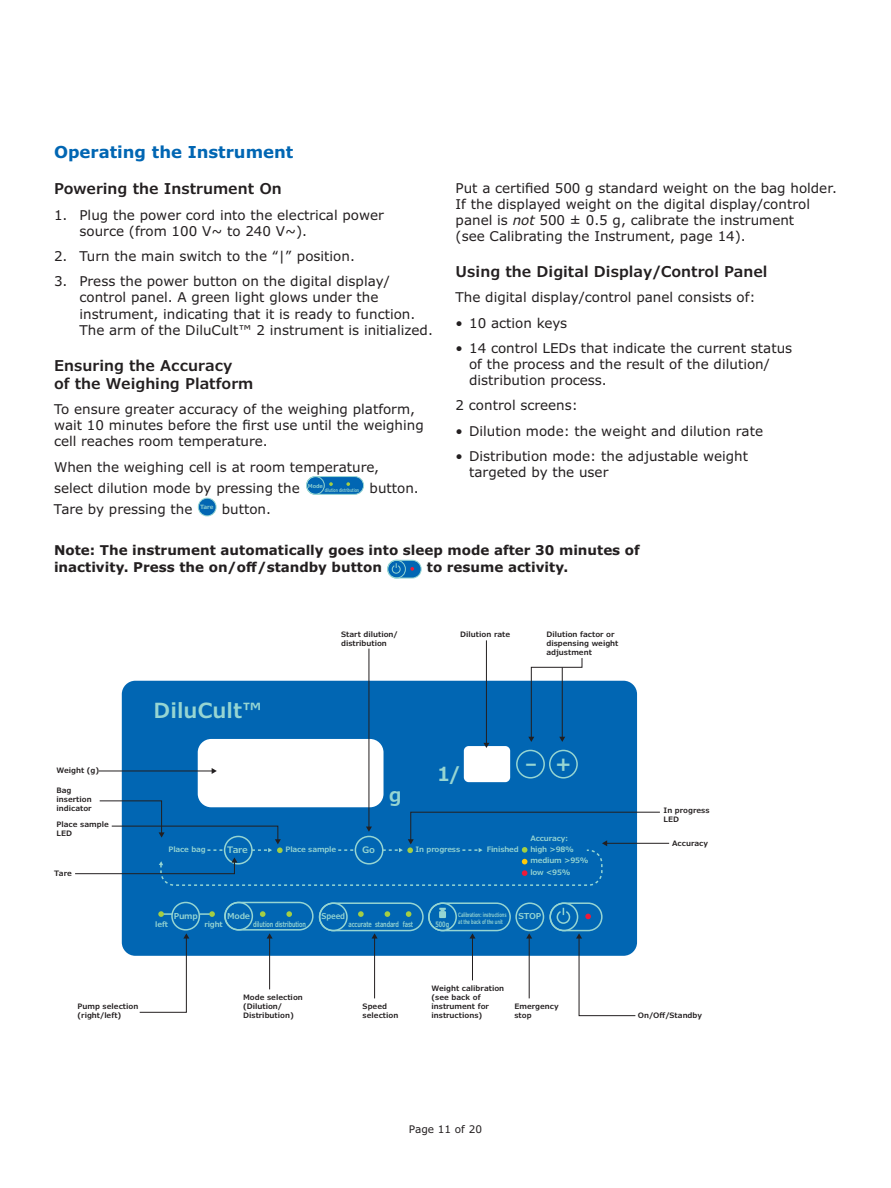
<style>
.page{position:relative;width:891px;height:1188px;background:#fff}
.page>*{position:absolute;margin:0;border:0;box-sizing:border-box;transform-origin:0 0}
.t1{font:600 21px "Verdana Pro";color:#96d5d2}
.t2{font:600 19.5px "Verdana Pro";color:#96d5d2}
.t3{font:700 16.5px "Verdana Pro";color:#0166b3}
.t4{font:600 15px/18px "Verdana Pro";color:#231f20}
.t5{font:13.5px/16.2px "Verdana Pro";color:#231f20}
.t6{font:700 13.5px/17.1px "Verdana Pro";color:#231f20}
.t7{font:10.5px "Verdana Pro";color:#231f20}
.t8{font:600 9px "Verdana Pro";letter-spacing:-.025em;color:#96d5d2}
.t9{font:600 8.25px "Verdana Pro";letter-spacing:-.02em;color:#96d5d2}
.t10{font:600 8.25px "Verdana Pro";letter-spacing:-.02em;color:#96d5d2;scale:.9 1}
.t11{font:600 7.5px/9px "Verdana Pro";color:#231f20}
.t12{font:600 7.5px/11.6px "Verdana Pro";letter-spacing:-.02em;color:#96d5d2}
.t13{font:600 7.5px "Verdana Pro";letter-spacing:-.02em;color:#96d5d2;scale:.7 1}
.t14{font:600 6px/7.2px "Verdana Pro";letter-spacing:-.02em;color:#96d5d2;scale:.65 1}
.t15{font:600 5.85px "Verdana Pro";color:#96d5d2}
.t16{font:600 5.4px "Verdana Pro";color:#96d5d2}
.t17{font:600 4.8px "Verdana Pro";letter-spacing:-.02em;color:#96d5d2;scale:.7 1}
.s1{font-style:italic}
</style>
<div class="page">
<div style="left:122px;top:681px;width:515px;height:275px;background:#0166b3;border-radius:14px"></div>
<div style="left:198px;top:739px;width:186px;height:68px;background:#fff;border-radius:14px"></div>
<div style="left:464px;top:746px;width:46px;height:36px;background:#fff;border-radius:5px"></div>
<div style="left:516px;top:750px;width:29px;height:29px;border:2px solid #96d5d2;border-radius:50%"></div>
<div style="left:549px;top:750px;width:29px;height:29px;border:2px solid #96d5d2;border-radius:50%"></div>
<svg style="left:158px;top:911px;width:14px;height:6px"></svg>
<svg style="left:358px;top:911px;width:6px;height:6px"></svg>
<svg style="left:385px;top:911px;width:5px;height:6px"></svg>
<svg style="left:406px;top:911px;width:5px;height:6px"></svg>
<div style="left:171px;top:902px;width:29px;height:29px;border:2px solid #96d5d2;border-radius:50%"></div>
<div style="left:319px;top:902px;width:105px;height:29px;border:2px solid #96d5d2;border-radius:14px"></div>
<div style="left:428px;top:902px;width:83px;height:29px;border:2px solid #96d5d2;border-radius:14px"></div>
<svg style="left:260px;top:911px;width:6px;height:6px"></svg>
<svg style="left:286px;top:911px;width:6px;height:6px"></svg>
<div style="left:224px;top:902px;width:90px;height:29px;border:2px solid #96d5d2;border-radius:14px"></div>
<div style="left:224px;top:902px;width:29px;height:29px;border:2px solid #96d5d2;border-radius:50%"></div>
<div style="left:319px;top:902px;width:29px;height:29px;border:2px solid #96d5d2;border-radius:50%"></div>
<div style="left:428px;top:902px;width:29px;height:29px;border:2px solid #96d5d2;border-radius:50%"></div>
<div style="left:515px;top:902px;width:29px;height:29px;border:2px solid #96d5d2;border-radius:50%"></div>
<div style="left:549px;top:902px;width:29px;height:29px;border:2px solid #96d5d2;border-radius:50%"></div>
<div style="left:549px;top:902px;width:54px;height:29px;border:2px solid #96d5d2;border-radius:14px"></div>
<svg style="left:585px;top:914px;width:6px;height:5px"></svg>
<svg style="left:556px;top:908px;width:15px;height:16px"></svg>
<svg style="left:200px;top:911px;width:15px;height:6px"></svg>
<div style="left:439px;top:911px;width:7px;height:7px;background:#96d5d2"></div>
<svg style="left:439px;top:908px;width:7px;height:4px"></svg>
<svg style="left:139px;top:933px;width:50px;height:80px"></svg>
<hr style="left:269px;top:938px;width:1px;height:51px;background:#231f20">
<svg style="left:267px;top:933px;width:6px;height:6px"></svg>
<hr style="left:374px;top:938px;width:1px;height:60px;background:#231f20">
<svg style="left:372px;top:933px;width:6px;height:6px"></svg>
<hr style="left:472px;top:938px;width:1px;height:42px;background:#231f20">
<svg style="left:470px;top:933px;width:5px;height:6px"></svg>
<hr style="left:606px;top:843px;width:63px;height:1px;background:#231f20">
<hr style="left:529px;top:938px;width:1px;height:60px;background:#231f20">
<svg style="left:526px;top:933px;width:6px;height:6px"></svg>
<svg style="left:576px;top:933px;width:60px;height:83px"></svg>
<hr style="left:99px;top:771px;width:114px;height:1px;background:#231f20">
<svg style="left:212px;top:768px;width:5px;height:6px"></svg>
<hr style="left:369px;top:649px;width:1px;height:178px;background:#231f20">
<svg style="left:75px;top:800px;width:586px;height:87px"></svg>
<hr style="left:486px;top:640px;width:1px;height:104px;background:#231f20">
<svg style="left:483px;top:743px;width:6px;height:5px"></svg>
<svg style="left:528px;top:658px;width:55px;height:84px"></svg>
<div style="left:307px;top:477px;width:57px;height:17px;background:#0166b3;border-radius:9px"></div>
<div style="left:306px;top:476px;width:58px;height:19px;border:1px solid #96d5d2;border-radius:9px"></div>
<svg style="left:329px;top:482px;width:4px;height:4px"></svg>
<svg style="left:346px;top:482px;width:4px;height:4px"></svg>
<div style="left:306px;top:476px;width:19px;height:19px;border:1px solid #96d5d2;border-radius:50%"></div>
<div style="left:198px;top:498px;width:18px;height:18px;background:#0166b3;border-radius:50%"></div>
<div style="left:198px;top:498px;width:19px;height:18px;border:1px solid #96d5d2;border-radius:50%"></div>
<div style="left:388px;top:560px;width:33px;height:18px;background:#0166b3;border-radius:9px"></div>
<div style="left:387px;top:560px;width:35px;height:19px;border:1px solid #96d5d2;border-radius:9px"></div>
<div style="left:387px;top:560px;width:19px;height:19px;border:1px solid #96d5d2;border-radius:50%"></div>
<svg style="left:410px;top:567px;width:4px;height:4px"></svg>
<svg style="left:391px;top:563px;width:10px;height:11px"></svg>
<p class="t3" style="left:54px;top:142px;width:241px">Operating the Instrument</p>
<p class="t4" style="left:54px;top:180px;width:229px">Powering the Instrument On</p>
<p class="t5" style="left:80px;top:207px;width:306px;text-indent:-26px">1. Plug the power cord into the electrical power source (from 100 V~ to 240 V~).</p>
<p class="t5" style="left:54px;top:248px;width:302px">2. Turn the main switch to the “|” position.</p>
<p class="t5" style="left:80px;top:273px;width:355px;text-indent:-26px">3. Press the power button on the digital display/ control panel. A green light glows under the instrument, indicating that it is ready to function.<br>The arm of the DiluCult™ 2 instrument is initialized.</p>
<p class="t4" style="left:54px;top:356px;width:201px">Ensuring the Accuracy<br>of the Weighing Platform</p>
<p class="t5" style="left:54px;top:401px;width:371px">To ensure greater accuracy of the weighing platform, wait 10 minutes before the first use until the weighing cell reaches room temperature.</p>
<p class="t5" style="left:54px;top:456px;width:327px;line-height:21.3px">When the weighing cell is at room temperature, select dilution mode by pressing the</p>
<p class="t17" style="left:325px;top:488px;width:51px">dilution distribution</p>
<p class="t5" style="left:370px;top:480px;width:51px">button.</p>
<p class="t16" style="left:308px;top:482px;width:17px">Mode</p>
<p class="t5" style="left:54px;top:501px;width:140px">Tare by pressing the</p>
<p class="t15" style="left:200px;top:503px;width:15px">Tare</p>
<p class="t5" style="left:222px;top:501px;width:51px">button.</p>
<p class="t5" style="left:456px;top:180px;width:383px">Put a certified 500 g standard weight on the bag holder.<br>If the displayed weight on the digital display/control panel is <span class="s1">not</span> 500 ± 0.5 g, calibrate the instrument<br>(see Calibrating the Instrument, page 14).</p>
<p class="t4" style="left:456px;top:263px;width:313px">Using the Digital Display/Control Panel</p>
<p class="t5" style="left:456px;top:289px;width:302px">The digital display/control panel consists of:</p>
<p class="t5" style="left:456px;top:315px;width:113px">• 10 action keys</p>
<p class="t5" style="left:469px;top:340px;width:325px;text-indent:-14px">• 14 control LEDs that indicate the current status of the process and the result of the dilution/ distribution process.</p>
<p class="t5" style="left:456px;top:398px;width:124px">2 control screens:</p>
<p class="t5" style="left:456px;top:423px;width:309px">• Dilution mode: the weight and dilution rate</p>
<p class="t5" style="left:469px;top:448px;width:280px;text-indent:-14px">• Distribution mode: the adjustable weight targeted by the user</p>
<p class="t6" style="left:54px;top:542px;width:587px">Note: The instrument automatically goes into sleep mode after 30 minutes of inactivity. Press the on/off/standby button</p>
<p class="t6" style="left:427px;top:559px;width:143px">to resume activity.</p>
<p class="t11" style="left:56px;top:766px;width:44px">Weight (g)</p>
<p class="t11" style="left:56px;top:785px;width:37px">Bag insertion indicator</p>
<p class="t11" style="left:56px;top:820px;width:54px">Place sample<br>LED</p>
<p class="t11" style="left:54px;top:869px;width:19px">Tare</p>
<h1 class="t1" style="left:154px;top:697px;width:110px">DiluCult™</h1>
<p class="t12" style="left:168px;top:843px;width:39px">Place bag</p>
<p class="t8" style="left:227px;top:844px;width:22px">Tare</p>
<p class="t11" style="left:341px;top:630px;width:58px">Start dilution/ distribution</p>
<p class="t11" style="left:460px;top:630px;width:51px">Dilution rate</p>
<p class="t11" style="left:546px;top:630px;width:74px">Dilution factor or dispensing weight adjustment</p>
<h2 class="t2" style="left:389px;top:782px;width:14px">g</h2>
<h2 class="t2" style="left:438px;top:761px;width:24px">1/</h2>
<h2 class="t2" style="left:525px;top:751px;width:49px">– +</h2>
<p class="t12" style="left:530px;top:833px;width:40px">Accuracy:</p>
<p class="t12" style="left:285px;top:843px;width:52px">Place sample</p>
<p class="t8" style="left:362px;top:844px;width:14px">Go</p>
<p class="t12" style="left:416px;top:843px;width:46px">In progress</p>
<p class="t12" style="left:487px;top:843px;width:34px">Finished</p>
<p class="t12" style="left:530px;top:843px;width:60px">high &gt;98% medium &gt;95% low &lt;95%</p>
<p class="t14" style="left:458px;top:911px;width:76px">Calibration: instructions at the back of the unit</p>
<p class="t9" style="left:174px;top:911px;width:26px">Pump</p>
<p class="t10" style="left:322px;top:911px;width:28px">Speed</p>
<p class="t9" style="left:518px;top:911px;width:24px">STOP</p>
<p class="t9" style="left:227px;top:911px;width:25px">Mode</p>
<p class="t12" style="left:155px;top:918px;width:14px">left</p>
<p class="t12" style="left:204px;top:918px;width:20px">right</p>
<p class="t13" style="left:403px;top:919px;width:16px">fast</p>
<p class="t13" style="left:253px;top:919px;width:77px">dilution distribution</p>
<p class="t13" style="left:348px;top:919px;width:74px">accurate standard</p>
<p class="t13" style="left:436px;top:919px;width:21px">500g</p>
<p class="t11" style="left:664px;top:805px;width:48px">In progress<br>LED</p>
<p class="t11" style="left:672px;top:839px;width:38px">Accuracy</p>
<p class="t11" style="left:78px;top:1002px;width:62px">Pump selection (right/left)</p>
<p class="t11" style="left:243px;top:993px;width:61px">Mode selection (Dilution/<br>Distribution)</p>
<p class="t11" style="left:431px;top:984px;width:74px">Weight calibration (see back of instrument for instructions)</p>
<p class="t11" style="left:363px;top:1002px;width:37px">Speed selection</p>
<p class="t11" style="left:514px;top:1002px;width:46px">Emergency stop</p>
<p class="t11" style="left:638px;top:1011px;width:66px">On/Off/Standby</p>
<p class="t7" style="left:409px;top:1123px;width:75px">Page 11 of 20</p>
</div>
